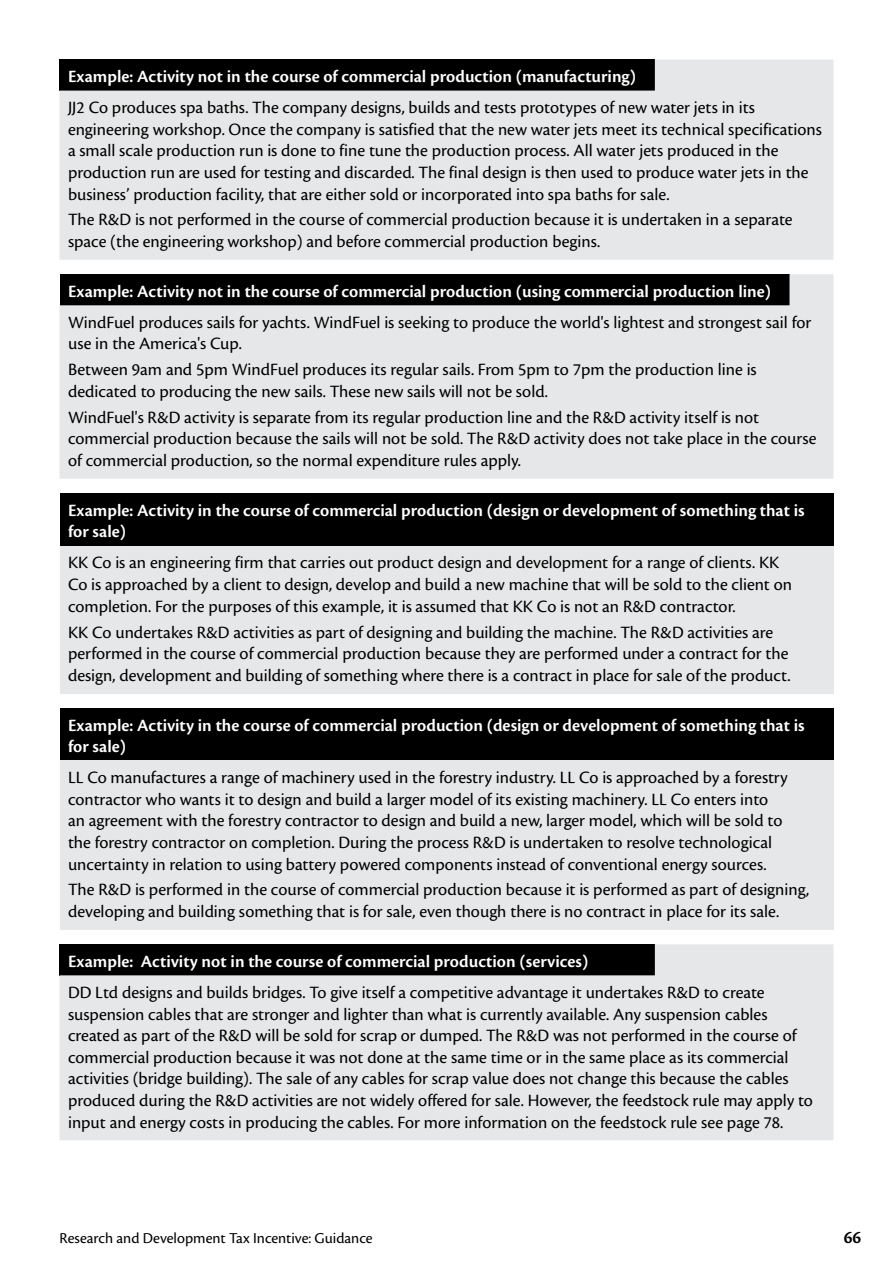
<style>
.page{position:relative;width:893px;height:1263px;background:#fff}
.page>*{position:absolute;margin:0;border:0;box-sizing:border-box;transform-origin:0 0}
.t1{font:18px/21.6px "Cronos Pro";color:#000}
.t2{font:600 18px/21.6px "Cronos Pro";color:#fff}
.t3{font:600 18px "Cronos Pro";color:#000}
.t4{font:15.75px "Cronos Pro";color:#000}
</style>
<div class="page">
<svg style="left:60px;top:60px;width:773px;height:200px;background:#cacbcc"></svg>
<svg style="left:60px;top:274px;width:773px;height:205px;background:#c4c5c6"></svg>
<div style="left:60px;top:493px;width:773px;height:53px;background:#000"></div>
<div style="left:60px;top:546px;width:773px;height:147px;background:#e6e7e8"></div>
<div style="left:60px;top:708px;width:773px;height:53px;background:#000"></div>
<div style="left:60px;top:761px;width:773px;height:169px;background:#e6e7e8"></div>
<svg style="left:60px;top:944px;width:773px;height:196px;background:#c9cacb"></svg>
<p class="t2" style="left:68px;top:66px;width:569px">Example: Activity not in the course of commercial production (manufacturing)</p>
<p class="t1" style="left:68px;top:97px;width:755px">JJ2 Co produces spa baths. The company designs, builds and tests prototypes of new water jets in its engineering workshop. Once the company is satisfied that the new water jets meet its technical specifications a small scale production run is done to fine tune the production process. All water jets produced in the production run are used for testing and discarded. The final design is then used to produce water jets in the business’ production facility, that are either sold or incorporated into spa baths for sale.</p>
<p class="t1" style="left:68px;top:209px;width:726px">The R&amp;D is not performed in the course of commercial production because it is undertaken in a separate space (the engineering workshop) and before commercial production begins.</p>
<p class="t2" style="left:68px;top:281px;width:704px">Example: Activity not in the course of commercial production (using commercial production line)</p>
<p class="t1" style="left:68px;top:311px;width:745px">WindFuel produces sails for yachts. WindFuel is seeking to produce the world's lightest and strongest sail for use in the America's Cup.</p>
<p class="t1" style="left:68px;top:359px;width:690px">Between 9am and 5pm WindFuel produces its regular sails. From 5pm to 7pm the production line is dedicated to producing the new sails. These new sails will not be sold.</p>
<p class="t1" style="left:68px;top:406px;width:750px">WindFuel's R&amp;D activity is separate from its regular production line and the R&amp;D activity itself is not commercial production because the sails will not be sold. The R&amp;D activity does not take place in the course of commercial production, so the normal expenditure rules apply.</p>
<p class="t2" style="left:68px;top:500px;width:738px">Example: Activity in the course of commercial production (design or development of something that is for sale)</p>
<p class="t1" style="left:68px;top:552px;width:726px">KK Co is an engineering firm that carries out product design and development for a range of clients. KK<br>Co is approached by a client to design, develop and build a new machine that will be sold to the client on completion. For the purposes of this example, it is assumed that KK Co is not an R&amp;D contractor.</p>
<p class="t1" style="left:68px;top:621px;width:724px">KK Co undertakes R&amp;D activities as part of designing and building the machine. The R&amp;D activities are performed in the course of commercial production because they are performed under a contract for the design, development and building of something where there is a contract in place for sale of the product.</p>
<p class="t2" style="left:68px;top:714px;width:738px">Example: Activity in the course of commercial production (design or development of something that is for sale)</p>
<p class="t1" style="left:68px;top:767px;width:721px">LL Co manufactures a range of machinery used in the forestry industry. LL Co is approached by a forestry contractor who wants it to design and build a larger model of its existing machinery. LL Co enters into an agreement with the forestry contractor to design and build a new, larger model, which will be sold to the forestry contractor on completion. During the process R&amp;D is undertaken to resolve technological uncertainty in relation to using battery powered components instead of conventional energy sources.</p>
<p class="t1" style="left:68px;top:879px;width:743px">The R&amp;D is performed in the course of commercial production because it is performed as part of designing, developing and building something that is for sale, even though there is no contract in place for its sale.</p>
<p class="t2" style="left:68px;top:951px;width:522px">Example: Activity not in the course of commercial production (services)</p>
<p class="t1" style="left:68px;top:981px;width:746px">DD Ltd designs and builds bridges. To give itself a competitive advantage it undertakes R&amp;D to create suspension cables that are stronger and lighter than what is currently available. Any suspension cables created as part of the R&amp;D will be sold for scrap or dumped. The R&amp;D was not performed in the course of commercial production because it was not done at the same time or in the same place as its commercial activities (bridge building). The sale of any cables for scrap value does not change this because the cables produced during the R&amp;D activities are not widely offered for sale. However, the feedstock rule may apply to input and energy costs in producing the cables. For more information on the feedstock rule see page 78.</p>
<p class="t4" style="left:60px;top:1229px;width:315px">Research and Development Tax Incentive: Guidance</p>
<p class="t3" style="left:844px;top:1227px;width:19px">66</p>
</div>
